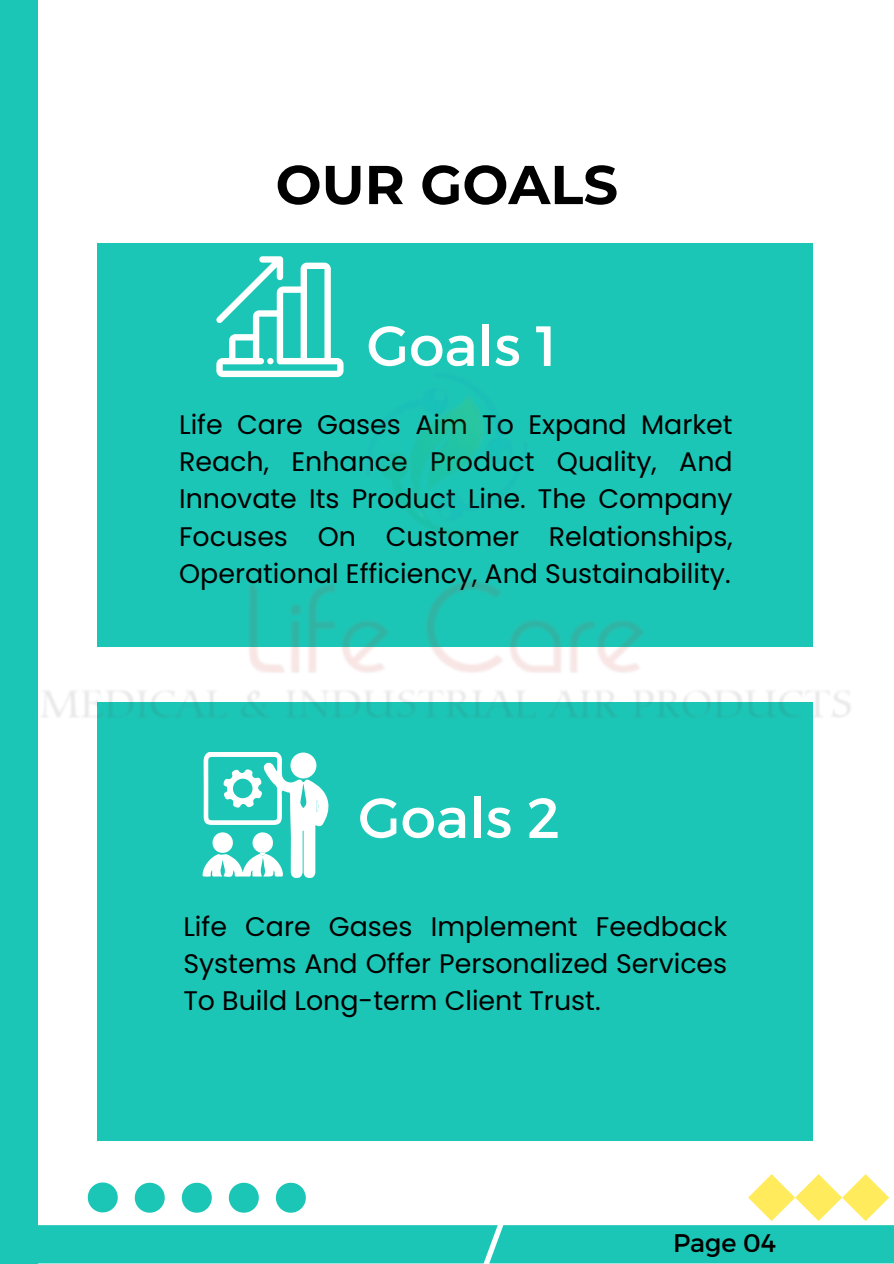
<style>
.page{position:relative;width:894px;height:1264px;background:#fff}
.page>*{position:absolute;margin:0;border:0;box-sizing:border-box;transform-origin:0 0}
.t1{font:56.55px "Montserrat";color:#fff}
.t2{font:700 54.6px "Montserrat";color:#000}
.t3{font:26.85px/37.2px "Poppins";color:#000;text-align:justify}
.t4{font:25.5px "Montserrat";color:#000}
</style>
<div class="page">
<div style="left:98px;top:242px;width:714px;height:404px;background:#1cc6b6"></div>
<svg style="left:216px;top:256px;width:115px;height:67px"></svg>
<div style="left:98px;top:701px;width:714px;height:439px;background:#1cc6b6"></div>
<svg style="left:202px;top:857px;width:114px;height:21px"></svg>
<div style="left:0;top:0;width:38px;height:1263px;background:#1cc6b6"></div>
<svg style="left:38px;top:1174px;width:855px;height:89px"></svg>
<img style="left:42px;top:323px;width:809px;height:534px">
<h1 class="t2" style="left:275px;top:151px;width:344px">OUR GOALS</h1>
<p class="t1" style="left:366px;top:309px;width:192px">Goals 1</p>
<p class="t3" style="left:179px;top:406px;width:555px">Life Care Gases Aim To Expand Market Reach, Enhance Product Quality, And Innovate Its Product Line. The Company Focuses On Customer Relationships, Operational Efficiency, And Sustainability.</p>
<p class="t1" style="left:358px;top:781px;width:203px">Goals 2</p>
<h2 class="t3" style="left:183px;top:907px;width:545px">Life Care Gases Implement Feedback Systems And Offer Personalized Services To Build Long-term Client Trust.</h2>
<p class="t4" style="left:673px;top:1226px;width:104px">Page 04</p>
</div>
